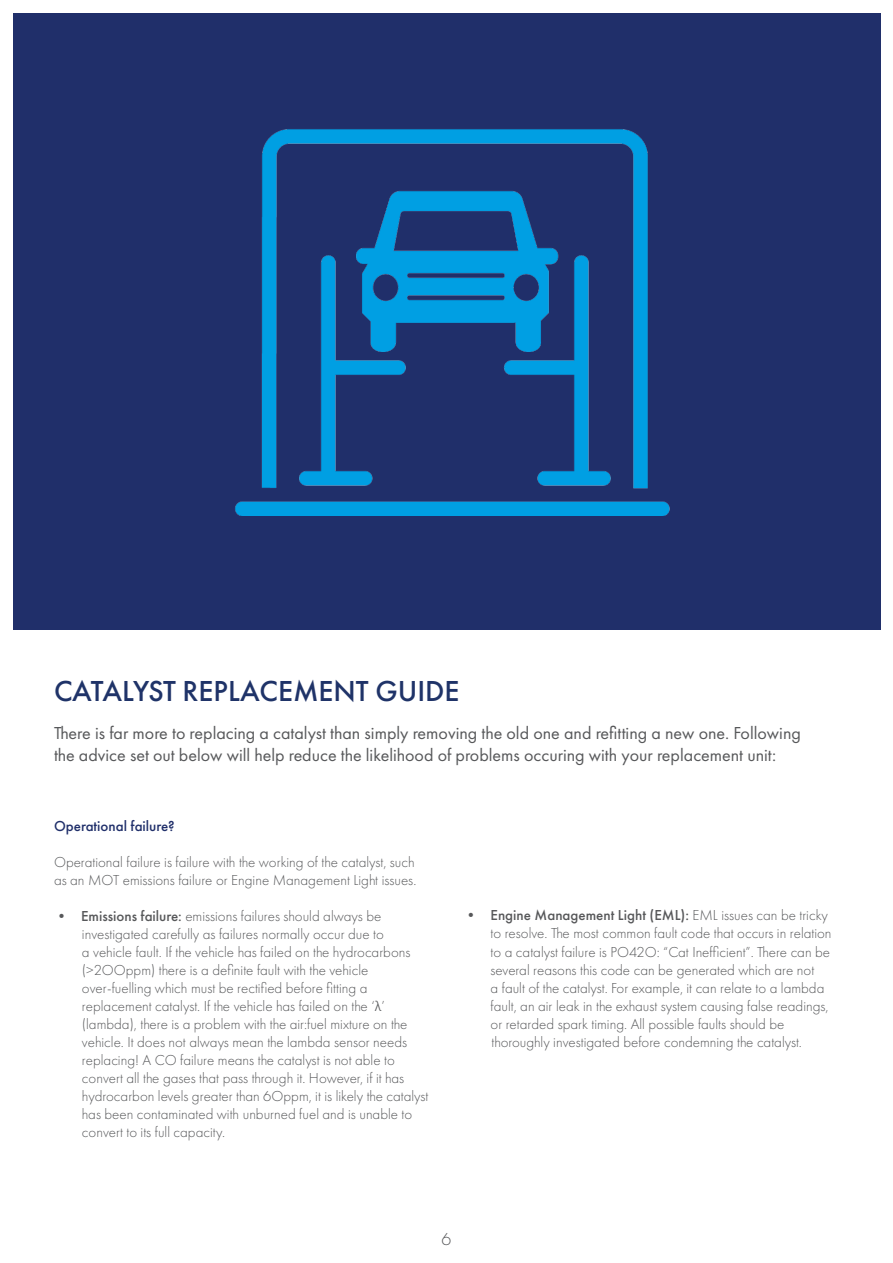
<style>
.page{position:relative;width:893px;height:1263px;background:#fff}
.page>*{position:absolute;margin:0;border:0;box-sizing:border-box;transform-origin:0 0}
.t1{font:500 30px "Futura PT";color:#1f3368}
.t2{font:18px/21.6px "Futura PT";color:#57585a}
.t3{font:300 18px "Futura PT";color:#57585a}
.t4{font:300 15px/18px "Futura PT";color:#57585a}
.t5{font:500 15px "Futura PT";color:#202f6a}
.s1{font-weight:500}
.s2{font-family:"Calibri"}
</style>
<div class="page">
<div style="left:13px;top:13px;width:867px;height:616px;background:#202f6a"></div>
<img style="left:235px;top:129px;width:434px;height:386px">
<p class="t1" style="left:54px;top:673px;width:407px">CATALYST REPLACEMENT GUIDE</p>
<p class="t2" style="left:54px;top:722px;width:748px">There is far more to replacing a catalyst than simply removing the old one and refitting a new one. Following the advice set out below will help reduce the likelihood of problems occuring with your replacement unit:</p>
<p class="t5" style="left:54px;top:817px;width:122px">Operational failure?</p>
<p class="t4" style="left:54px;top:853px;width:362px">Operational failure is failure with the working of the catalyst, such</p>
<p class="t4" style="left:54px;top:871px;width:364px">as an MOT emissions failure or Engine Management Light issues.</p>
<p class="t4" style="left:54px;top:907px;width:329px"><span class="s1">• Emissions failure:</span> emissions failures should always be</p>
<p class="t4" style="left:82px;top:925px;width:303px">investigated carefully as failures normally occur due to</p>
<p class="t4" style="left:82px;top:943px;width:330px">a vehicle fault. If the vehicle has failed on the hydrocarbons</p>
<p class="t4" style="left:82px;top:961px;width:288px">(&gt;2OOppm) there is a definite fault with the vehicle</p>
<p class="t4" style="left:82px;top:979px;width:287px">over-fuelling which must be rectified before fitting a</p>
<p class="t4" style="left:82px;top:997px;width:304px">replacement catalyst. If the vehicle has failed on the ‘<span class="s2">λ</span>’</p>
<p class="t4" style="left:82px;top:1015px;width:327px">(lambda), there is a problem with the air:fuel mixture on the</p>
<p class="t4" style="left:82px;top:1033px;width:327px">vehicle. It does not always mean the lambda sensor needs</p>
<p class="t4" style="left:82px;top:1051px;width:314px">replacing! A CO failure means the catalyst is not able to</p>
<p class="t4" style="left:82px;top:1069px;width:324px">convert all the gases that pass through it. However, if it has</p>
<p class="t4" style="left:82px;top:1087px;width:348px">hydrocarbon levels greater than 6Oppm, it is likely the catalyst</p>
<p class="t4" style="left:82px;top:1105px;width:332px">has been contaminated with unburned fuel and is unable to</p>
<p class="t4" style="left:82px;top:1123px;width:145px">convert to its full capacity.</p>
<p class="t4" style="left:491px;top:907px;width:343px;text-indent:-27px"><span class="s1">• Engine Management Light (EML):</span> EML issues can be tricky to resolve. The most common fault code that occurs in relation to a catalyst failure is PO42O: “Cat Inefficient”. There can be several reasons this code can be generated which are not<br>a fault of the catalyst. For example, it can relate to a lambda fault, an air leak in the exhaust system causing false readings, or retarded spark timing. All possible faults should be</p>
<p class="t4" style="left:491px;top:1033px;width:312px">thoroughly investigated before condemning the catalyst.</p>
<p class="t3" style="left:442px;top:1228px;width:11px">6</p>
</div>
